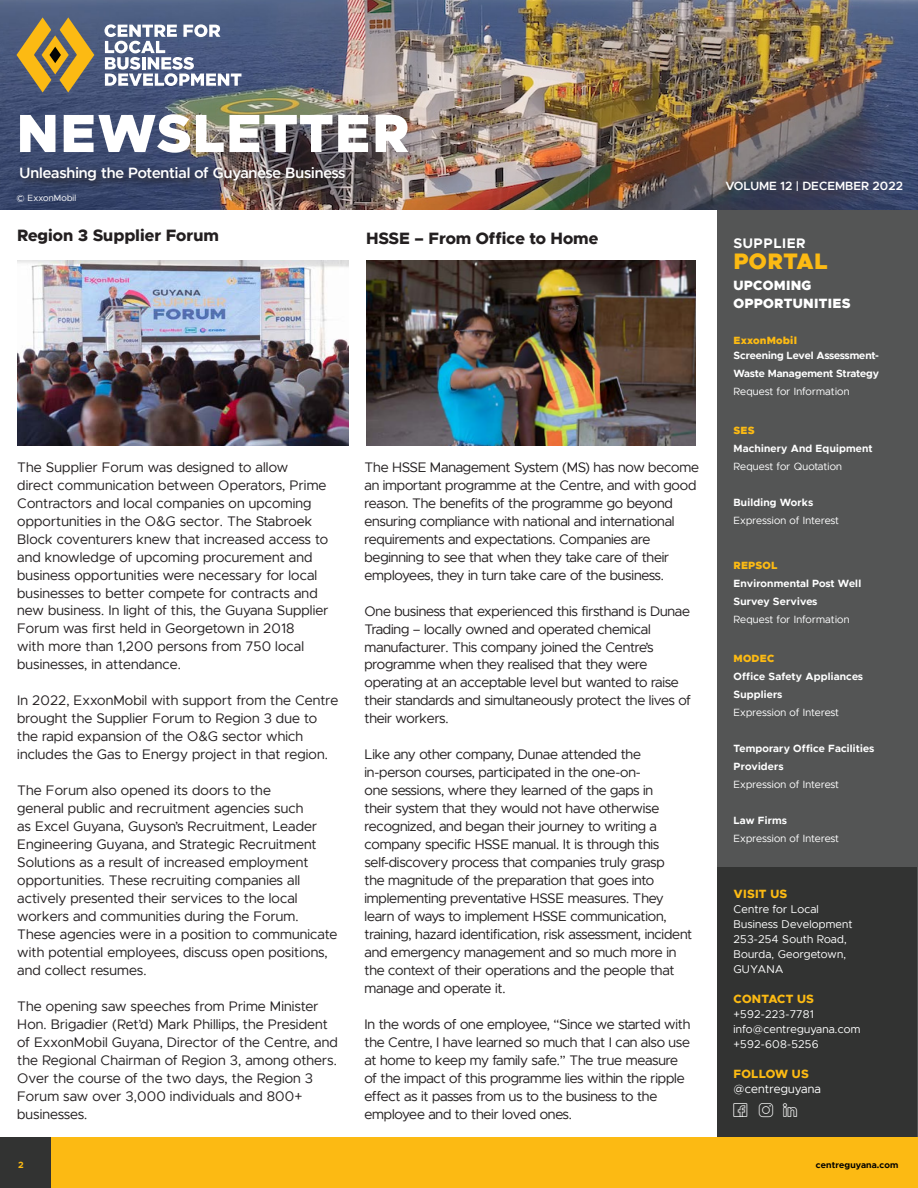
<style>
.page{position:relative;width:918px;height:1188px;background:#fff}
.page>*{position:absolute;margin:0;border:0;box-sizing:border-box;transform-origin:0 0}
.t1{font:900 54px "Metropolis";letter-spacing:.02em;color:#fff}
.t2{font:900 22.5px "Metropolis";letter-spacing:.02em;color:#fcba13}
.heading{font:800 16.5px "Metropolis";color:#231f20}
.t3{font:600 15px "Metropolis";color:#fff}
.body{font:13.8px/18px "Metropolis";letter-spacing:-.01em;color:#231f20}
.body-2{font:13.8px/18px "Metropolis";letter-spacing:.01em;color:#231f20}
.t4{font:700 13.8px "Metropolis";letter-spacing:.04em;color:#fff}
.t5{font:13.8px "clbd";color:#fff}
.t6{font:900 13.5px/18px "Metropolis";letter-spacing:.02em;color:#fff}
.t7{font:800 12px "Metropolis";letter-spacing:.02em;color:#fcba13}
.t8{font:600 12px "Metropolis";color:#fff}
.t9{font:12px "Metropolis";letter-spacing:.02em;color:#fff}
.t10{font:11.25px/15px "Metropolis";letter-spacing:.02em;color:#fff}
.t11{font:700 10.5px/18px "Metropolis";letter-spacing:.02em;color:#fff}
.t12{font:10.5px "Metropolis";letter-spacing:.02em;color:#fff}
.t13{font:700 10.5px/18px "Metropolis";color:#fff}
.t14{font:900 10.5px "Metropolis";letter-spacing:.02em;color:#fcba13}
.t15{font:700 9px "Metropolis";letter-spacing:.02em;color:#000}
.t16{font:9px "Metropolis";letter-spacing:.02em;color:#fff}
.t17{font:700 9px "Metropolis";color:#fcba13}
</style>
<div class="page">
<div style="left:717px;top:210px;width:201px;height:927px;background:#545555"></div>
<div style="left:718px;top:867px;width:199px;height:269px;background:#323332"></div>
<div style="left:0;top:1137px;width:918px;height:51px;background:#fcba13"></div>
<div style="left:0;top:1137px;width:51px;height:51px;background:#323332"></div>
<img style="left:0;top:0;width:918px;height:210px">
<svg style="left:16px;top:17px;width:78px;height:75px;background:#98824b"></svg>
<svg style="left:105px;top:24px;width:136px;height:62px"></svg>
<svg style="left:15px;top:162px;width:341px;height:30px;background:#454759"></svg>
<img style="left:366px;top:261px;width:330px;height:185px">
<img style="left:17px;top:261px;width:332px;height:185px">
<h1 class="t1" style="left:16px;top:99px;width:395px">NEWSLETTER</h1>
<p class="t3" style="left:20px;top:164px;width:327px">Unleashing the Potential of Guyanese Business</p>
<p class="t16" style="left:16px;top:192px;width:61px">© ExxonMobil</p>
<p class="heading" style="left:17px;top:225px;width:203px">Region 3 Supplier Forum</p>
<p class="heading" style="left:366px;top:228px;width:234px">HSSE – From Office to Home</p>
<p class="body-2" style="left:17px;top:458px;width:313px">The Supplier Forum was designed to allow<br>direct communication between Operators, Prime Contractors and local companies on upcoming opportunities in the O&amp;G sector. The Stabroek Block coventurers knew that increased access to and knowledge of upcoming procurement and business opportunities were necessary for local businesses to better compete for contracts and new business. In light of this, the Guyana Supplier Forum was first held in Georgetown in 2018<br>with more than 1,200 persons from 750 local businesses, in attendance.</p>
<p class="body-2" style="left:17px;top:692px;width:322px">In 2022, ExxonMobil with support from the Centre brought the Supplier Forum to Region 3 due to the rapid expansion of the O&amp;G sector which includes the Gas to Energy project in that region.</p>
<p class="body-2" style="left:17px;top:782px;width:322px">The Forum also opened its doors to the<br>general public and recruitment agencies such<br>as Excel Guyana, Guyson’s Recruitment, Leader Engineering Guyana, and Strategic Recruitment Solutions as a result of increased employment opportunities. These recruiting companies all actively presented their services to the local workers and communities during the Forum.<br>These agencies were in a position to communicate with potential employees, discuss open positions, and collect resumes.</p>
<p class="body-2" style="left:17px;top:998px;width:322px">The opening saw speeches from Prime Minister Hon. Brigadier (Ret’d) Mark Phillips, the President of ExxonMobil Guyana, Director of the Centre, and the Regional Chairman of Region 3, among others.<br>Over the course of the two days, the Region 3<br>Forum saw over 3,000 individuals and 800+ businesses.</p>
<p class="body" style="left:364px;top:458px;width:336px">The HSSE Management System (MS) has now become an important programme at the Centre, and with good reason. The benefits of the programme go beyond ensuring compliance with national and international requirements and expectations. Companies are beginning to see that when they take care of their employees, they in turn take care of the business.</p>
<p class="body" style="left:364px;top:602px;width:328px">One business that experienced this firsthand is Dunae Trading – locally owned and operated chemical manufacturer. This company joined the Centre’s programme when they realised that they were operating at an acceptable level but wanted to raise their standards and simultaneously protect the lives of their workers.</p>
<p class="body" style="left:364px;top:746px;width:329px">Like any other company, Dunae attended the in-person courses, participated in the one-on-<br>one sessions, where they learned of the gaps in<br>their system that they would not have otherwise recognized, and began their journey to writing a company specific HSSE manual. It is through this self-discovery process that companies truly grasp<br>the magnitude of the preparation that goes into implementing preventative HSSE measures. They learn of ways to implement HSSE communication, training, hazard identification, risk assessment, incident and emergency management and so much more in the context of their operations and the people that manage and operate it.</p>
<p class="body" style="left:364px;top:1016px;width:327px">In the words of one employee, “Since we started with the Centre, I have learned so much that I can also use at home to keep my family safe.” The true measure of the impact of this programme lies within the ripple effect as it passes from us to the business to the employee and to their loved ones.</p>
<p class="t8" style="left:725px;top:178px;width:179px">VOLUME 12 | DECEMBER 2022</p>
<p class="t4" style="left:734px;top:235px;width:74px">SUPPLIER</p>
<h2 class="t2" style="left:734px;top:247px;width:96px">PORTAL</h2>
<p class="t6" style="left:734px;top:276px;width:118px">UPCOMING<br>OPPORTUNITIES</p>
<p class="t14" style="left:734px;top:334px;width:65px">ExxonMobil</p>
<p class="t13" style="left:734px;top:347px;width:147px">Screening Level Assessment-<br>Waste Management Strategy</p>
<p class="t12" style="left:734px;top:385px;width:117px">Request for Information</p>
<p class="t14" style="left:734px;top:424px;width:23px">SES</p>
<p class="t11" style="left:734px;top:440px;width:141px">Machinery And Equipment</p>
<p class="t12" style="left:734px;top:460px;width:110px">Request for Quotation</p>
<p class="t11" style="left:734px;top:494px;width:81px">Building Works</p>
<p class="t12" style="left:734px;top:514px;width:107px">Expression of Interest</p>
<p class="t14" style="left:734px;top:559px;width:45px">REPSOL</p>
<p class="t11" style="left:734px;top:575px;width:129px">Environmental Post Well<br>Survey Servives</p>
<p class="t12" style="left:734px;top:613px;width:117px">Request for Information</p>
<p class="t14" style="left:734px;top:652px;width:42px">MODEC</p>
<p class="t11" style="left:734px;top:668px;width:131px">Office Safety Appliances<br>Suppliers</p>
<p class="t12" style="left:734px;top:706px;width:107px">Expression of Interest</p>
<p class="t11" style="left:734px;top:740px;width:142px">Temporary Office Facilities<br>Providers</p>
<p class="t12" style="left:734px;top:778px;width:107px">Expression of Interest</p>
<p class="t11" style="left:734px;top:812px;width:55px">Law Firms</p>
<p class="t12" style="left:734px;top:832px;width:107px">Expression of Interest</p>
<p class="t7" style="left:734px;top:886px;width:55px">VISIT US</p>
<p class="t10" style="left:734px;top:901px;width:120px">Centre for Local<br>Business Development<br>253-254 South Road,<br>Bourda, Georgetown,<br>GUYANA</p>
<p class="t7" style="left:734px;top:991px;width:82px">CONTACT US</p>
<p class="t10" style="left:734px;top:1006px;width:128px">+592-223-7781 info@centreguyana.com +592-608-5256</p>
<p class="t7" style="left:734px;top:1066px;width:77px">FOLLOW US</p>
<p class="t9" style="left:734px;top:1081px;width:89px">@centreguyana</p>
<p class="t5" style="left:733px;top:1104px;width:65px">EFH</p>
<p class="t17" style="left:18px;top:1159px;width:7px">2</p>
<p class="t15" style="left:816px;top:1159px;width:84px">centreguyana.com</p>
</div>
